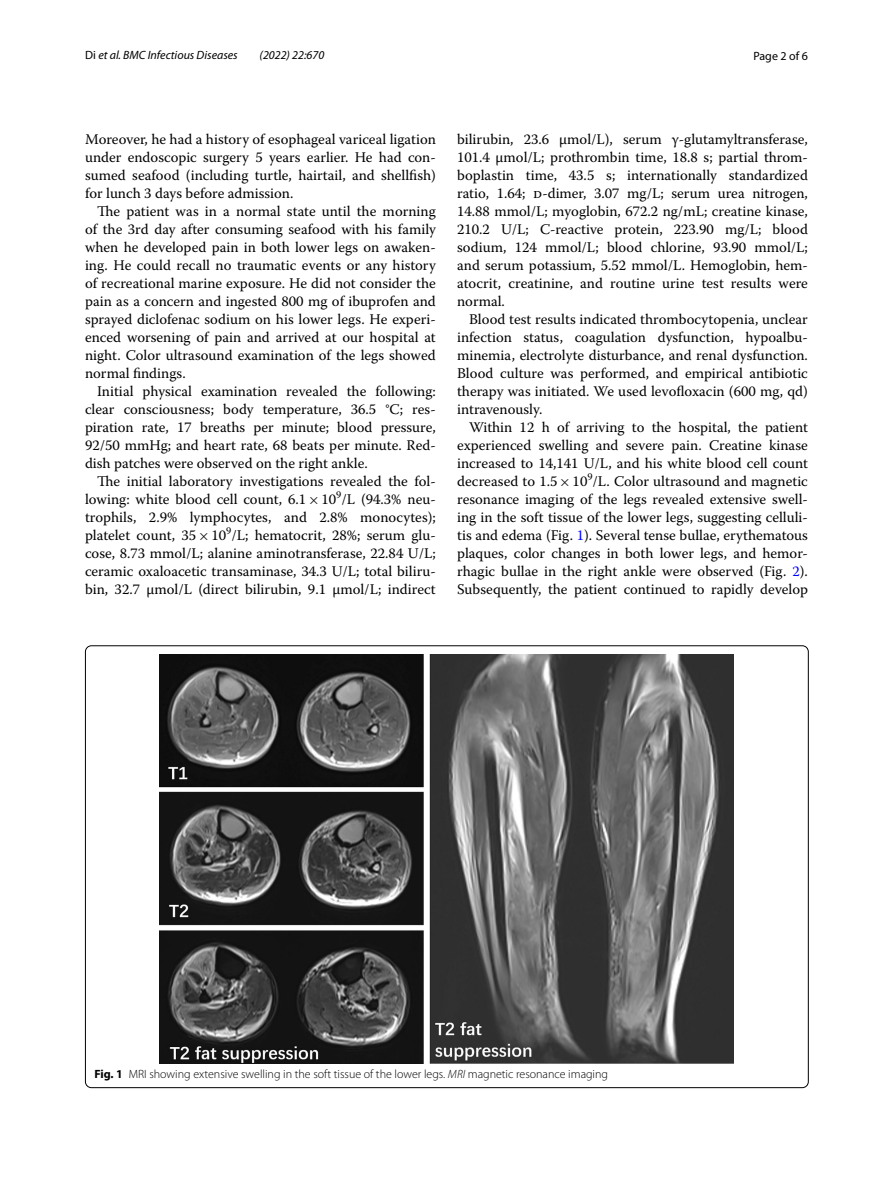
<style>
.page{position:relative;width:893px;height:1187px;background:#fff}
.page>*{position:absolute;margin:0;border:0;box-sizing:border-box;transform-origin:0 0}
.t1{font:14.7px/18px "Warnock Pro";color:#000;text-align:justify}
.t2{font:300 12px "Myriad Pro";color:#000}
.t3{font:italic 12px "Myriad Pro";color:#000}
.t4{font:12px "Myriad Pro";color:#000}
.s1{font-style:normal}
.s2{font-family:"MTSY"}
.s3{color:#00f}
.s4{font-weight:700}
.s5{font-style:italic}
</style>
<div class="page">
<img style="left:160px;top:654px;width:574px;height:409px">
<p class="t3" style="left:85px;top:48px;width:154px"><span class="s1">Di</span> et al. BMC Infectious Diseases</p>
<p class="t3" style="left:260px;top:48px;width:66px">(2022) 22:670</p>
<p class="t4" style="left:753px;top:48px;width:56px">Page 2 of 6</p>
<p class="t1" style="left:85px;top:130px;width:352px">Moreover, he had a history of esophageal variceal ligation under endoscopic surgery 5 years earlier. He had con&shy;sumed seafood (including turtle, hairtail, and shellfish) for lunch 3 days before admission.</p>
<p class="t1" style="left:85px;top:202px;width:352px;text-indent:12px">The patient was in a normal state until the morning of the 3rd day after consuming seafood with his family when he developed pain in both lower legs on awaken&shy;ing. He could recall no traumatic events or any history of recreational marine exposure. He did not consider the pain as a concern and ingested 800 mg of ibuprofen and sprayed diclofenac sodium on his lower legs. He experi&shy;enced worsening of pain and arrived at our hospital at night. Color ultrasound examination of the legs showed normal findings.</p>
<p class="t1" style="left:85px;top:382px;width:352px;text-indent:12px">Initial physical examination revealed the following: clear consciousness; body temperature, 36.5 °C; res&shy;piration rate, 17 breaths per minute; blood pressure, 92/50 mmHg; and heart rate, 68 beats per minute. Red&shy;dish patches were observed on the right ankle.</p>
<p class="t1" style="left:85px;top:472px;width:352px;text-indent:12px">The initial laboratory investigations revealed the fol&shy;lowing: white blood cell count, 6.1<span class="s2">×</span> -10<sup>9</sup>/L (94.3% neu&shy;trophils, 2.9% lymphocytes, and 2.8% monocytes); platelet count, 35<span class="s2">×</span> -10<sup>9</sup>/L; hematocrit, 28%; serum glu&shy;cose, 8.73 mmol/L; alanine aminotransferase, 22.84 U/L; ceramic oxaloacetic transaminase, 34.3 U/L; total biliru&shy;bin, 32.7 µmol/L (direct bilirubin, 9.1 µmol/L; indirect</p>
<p class="t1" style="left:457px;top:130px;width:352px">bilirubin, 23.6 µmol/L), serum γ-glutamyltransferase, 101.4 µmol/L; prothrombin time, 18.8 s; partial throm&shy;boplastin time, 43.5 s; internationally standardized ratio, 1.64; d-dimer, 3.07 mg/L; serum urea nitrogen, 14.88 mmol/L; myoglobin, 672.2 ng/mL; creatine kinase, 210.2 U/L; C-reactive protein, 223.90 mg/L; blood sodium, 124 mmol/L; blood chlorine, 93.90 mmol/L; and serum potassium, 5.52 mmol/L. Hemoglobin, hem&shy;atocrit, creatinine, and routine urine test results were normal.</p>
<p class="t1" style="left:457px;top:310px;width:352px;text-indent:12px">Blood test results indicated thrombocytopenia, unclear infection status, coagulation dysfunction, hypoalbu&shy;minemia, electrolyte disturbance, and renal dysfunction.<br>Blood culture was performed, and empirical antibiotic therapy was initiated. We used levofloxacin (600 mg, qd) intravenously.</p>
<p class="t1" style="left:457px;top:418px;width:352px;text-indent:12px">Within 12 h of arriving to the hospital, the patient experienced swelling and severe pain. Creatine kinase increased to 14,141 U/L, and his white blood cell count decreased to 1.5<span class="s2">×</span> -10<sup>9</sup>/L. Color ultrasound and magnetic resonance imaging of the legs revealed extensive swell&shy;ing in the soft tissue of the lower legs, suggesting celluli&shy;tis and edema (Fig. <span class="s3">1</span>). Several tense bullae, erythematous plaques, color changes in both lower legs, and hemor&shy;rhagic bullae in the right ankle were observed (Fig. <span class="s3">2</span>).<br>Subsequently, the patient continued to rapidly develop</p>
<p class="t2" style="left:94px;top:1067px;width:515px"><span class="s4">Fig. 1</span> MRI showing extensive swelling in the soft tissue of the lower legs. <span class="s5">MRI</span> magnetic resonance imaging</p>
</div>
